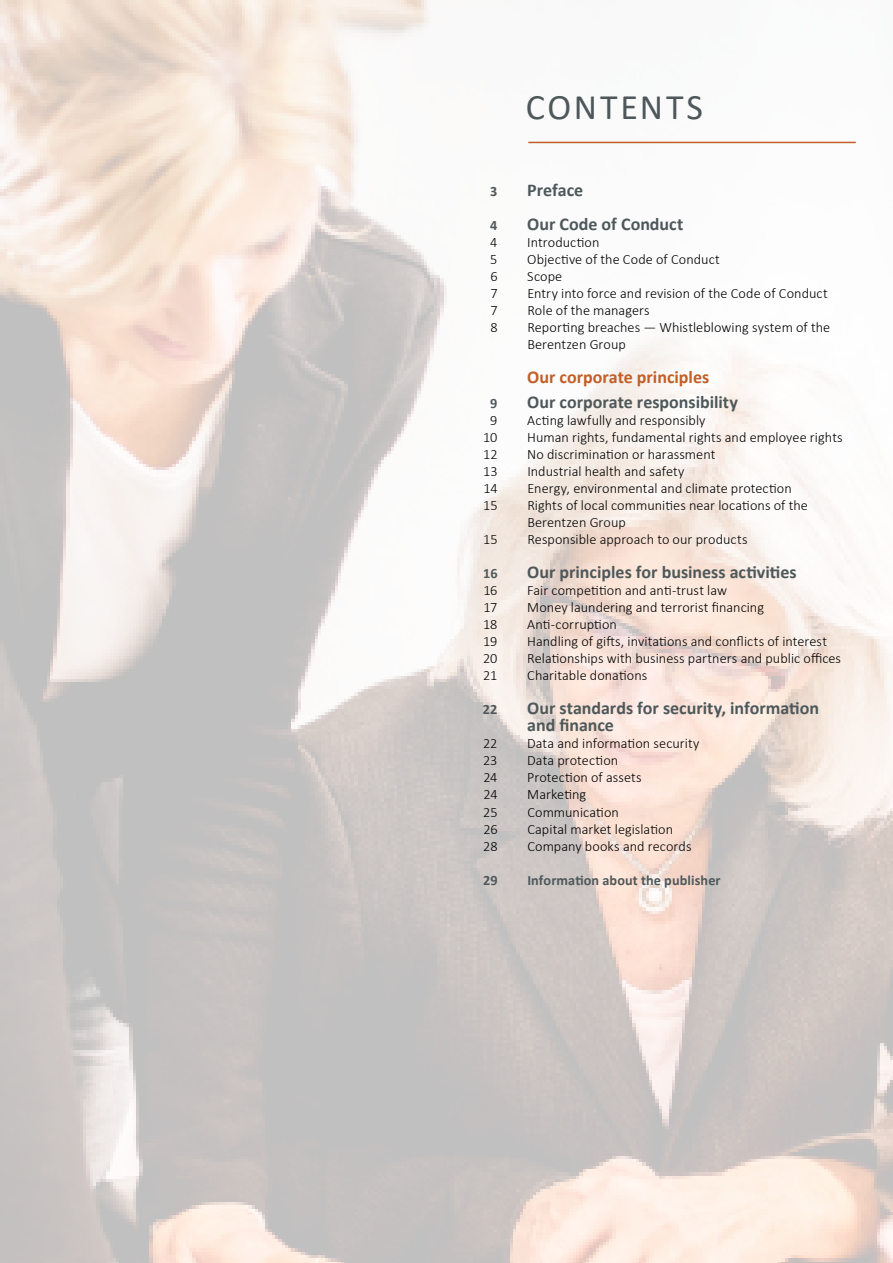
<style>
.page{position:relative;width:893px;height:1263px;background:#fff}
.page>*{position:absolute;margin:0;border:0;box-sizing:border-box;transform-origin:0 0}
.t1{font:36px "Calibri";letter-spacing:.08em;color:#4e585a}
.t2{font:700 18px/17px "Calibri";color:#4e585a}
.t3{font:700 18px "Calibri";color:#c25e26}
.t4{font:300 14.25px/17px "Calibri";letter-spacing:.005em;color:#000}
.t5{font:700 14.25px "Calibri";letter-spacing:.005em;color:#4e585a}
</style>
<div class="page">
<img style="left:0;top:0;width:893px;height:1263px">
<hr style="left:528px;top:142px;width:328px;height:1px;background:#c25e26">
<h1 class="t1" style="left:526px;top:82px;width:179px">CONTENTS</h1>
<p class="t5" style="left:490px;top:181px;width:9px">3</p>
<p class="t2" style="left:527px;top:181px;width:58px">Preface</p>
<p class="t5" style="left:490px;top:215px;width:9px">4</p>
<p class="t2" style="left:527px;top:215px;width:157px">Our Code of Conduct</p>
<p class="t4" style="left:490px;top:233px;width:9px">4</p>
<p class="t4" style="left:527px;top:233px;width:74px">Introduction</p>
<p class="t4" style="left:490px;top:250px;width:9px">5</p>
<p class="t4" style="left:527px;top:250px;width:194px">Objective of the Code of Conduct</p>
<p class="t4" style="left:490px;top:267px;width:9px">6</p>
<p class="t4" style="left:527px;top:267px;width:36px">Scope</p>
<p class="t4" style="left:490px;top:284px;width:9px">7</p>
<p class="t4" style="left:527px;top:284px;width:302px">Entry into force and revision of the Code of Conduct</p>
<p class="t4" style="left:490px;top:301px;width:9px">7</p>
<p class="t4" style="left:527px;top:301px;width:124px">Role of the managers</p>
<p class="t4" style="left:490px;top:318px;width:9px">8</p>
<p class="t4" style="left:527px;top:318px;width:304px">Reporting breaches — Whistleblowing system of the<br>Berentzen Group</p>
<p class="t3" style="left:527px;top:364px;width:183px">Our corporate principles</p>
<p class="t5" style="left:490px;top:393px;width:9px">9</p>
<p class="t2" style="left:527px;top:394px;width:212px">Our corporate responsibility</p>
<p class="t4" style="left:490px;top:412px;width:9px">9</p>
<p class="t4" style="left:527px;top:412px;width:180px">Acting lawfully and responsibly</p>
<p class="t4" style="left:483px;top:429px;width:16px">10</p>
<p class="t4" style="left:527px;top:429px;width:317px">Human rights, fundamental rights and employee rights</p>
<p class="t4" style="left:483px;top:446px;width:16px">12</p>
<p class="t4" style="left:527px;top:446px;width:190px">No discrimination or harassment</p>
<p class="t4" style="left:483px;top:463px;width:16px">13</p>
<p class="t4" style="left:527px;top:463px;width:159px">Industrial health and safety</p>
<p class="t4" style="left:483px;top:480px;width:16px">14</p>
<p class="t4" style="left:527px;top:480px;width:266px">Energy, environmental and climate protection</p>
<p class="t4" style="left:483px;top:497px;width:16px">15</p>
<p class="t4" style="left:527px;top:497px;width:282px">Rights of local communities near locations of the<br>Berentzen Group</p>
<p class="t4" style="left:483px;top:531px;width:16px">15</p>
<p class="t4" style="left:527px;top:531px;width:222px">Responsible approach to our products</p>
<p class="t5" style="left:483px;top:564px;width:16px">16</p>
<p class="t2" style="left:527px;top:564px;width:271px">Our principles for business activities</p>
<p class="t4" style="left:483px;top:582px;width:16px">16</p>
<p class="t4" style="left:527px;top:582px;width:201px">Fair competition and anti-trust law</p>
<p class="t4" style="left:484px;top:599px;width:15px">17</p>
<p class="t4" style="left:527px;top:599px;width:238px">Money laundering and terrorist financing</p>
<p class="t4" style="left:483px;top:616px;width:16px">18</p>
<p class="t4" style="left:527px;top:616px;width:91px">Anti-corruption</p>
<p class="t4" style="left:483px;top:633px;width:16px">19</p>
<p class="t4" style="left:527px;top:633px;width:301px">Handling of gifts, invitations and conflicts of interest</p>
<p class="t4" style="left:483px;top:650px;width:16px">20</p>
<p class="t4" style="left:527px;top:650px;width:315px">Relationships with business partners and public offices</p>
<p class="t4" style="left:483px;top:667px;width:16px">21</p>
<p class="t4" style="left:527px;top:667px;width:122px">Charitable donations</p>
<p class="t5" style="left:483px;top:700px;width:16px">22</p>
<p class="t2" style="left:527px;top:700px;width:293px">Our standards for security, information and finance</p>
<p class="t4" style="left:483px;top:735px;width:16px">22</p>
<p class="t4" style="left:527px;top:735px;width:174px">Data and information security</p>
<p class="t4" style="left:483px;top:752px;width:16px">23</p>
<p class="t4" style="left:527px;top:752px;width:93px">Data protection</p>
<p class="t4" style="left:483px;top:769px;width:16px">24</p>
<p class="t4" style="left:527px;top:769px;width:116px">Protection of assets</p>
<p class="t4" style="left:483px;top:786px;width:16px">24</p>
<p class="t4" style="left:527px;top:786px;width:61px">Marketing</p>
<p class="t4" style="left:483px;top:803px;width:16px">25</p>
<p class="t4" style="left:527px;top:803px;width:93px">Communication</p>
<p class="t4" style="left:483px;top:820px;width:16px">26</p>
<p class="t4" style="left:527px;top:820px;width:147px">Capital market legislation</p>
<p class="t4" style="left:483px;top:837px;width:16px">28</p>
<p class="t4" style="left:527px;top:837px;width:166px">Company books and records</p>
<p class="t5" style="left:483px;top:870px;width:16px">29</p>
<p class="t5" style="left:527px;top:870px;width:195px">Information about the publisher</p>
</div>
